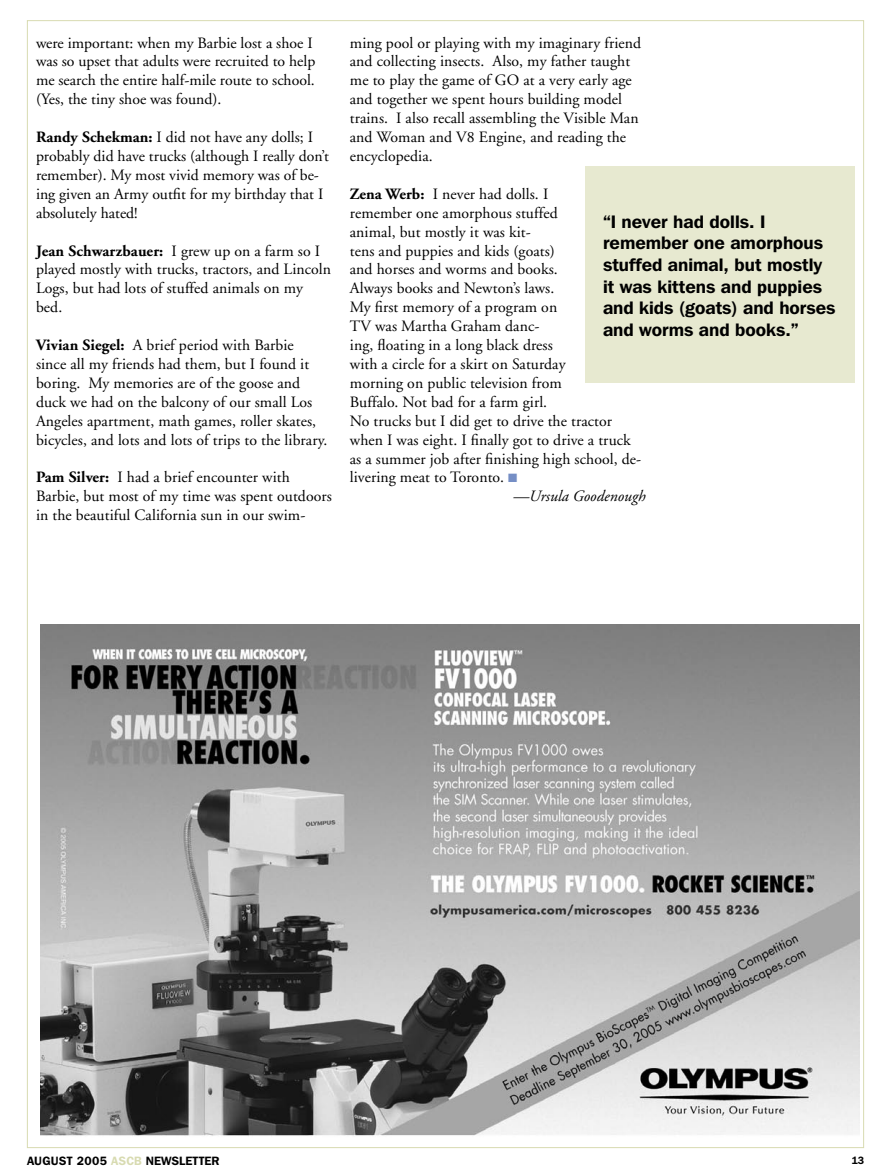
<style>
.page{position:relative;width:891px;height:1175px;background:#fff}
.page>*{position:absolute;margin:0;border:0;box-sizing:border-box;transform-origin:0 0}
.CALL_OUT_BODY{font:600 18px/21.6px "Franklin Gothic IT Cby BT";color:#000}
.t1{font:15.75px/18.9px "Adobe Garamond";letter-spacing:.005em;color:#000}
.t2{font:italic 15.75px "Adobe Garamond";letter-spacing:.005em;color:#000}
.t3{font:600 12px "Franklin Gothic IT Cby BT";letter-spacing:.01em;color:#000}
.t4{font:600 10.5px "Franklin Gothic IT Cby BT";color:#000}
.s1{font-weight:700}
.s2{color:#758ec5}
.s3{color:#d8dbb1}
</style>
<div class="page">
<div style="left:585px;top:166px;width:270px;height:216px;background:#e7e9d0"></div>
<img style="left:40px;top:625px;width:819px;height:511px">
<p class="t1" style="left:36px;top:33px;width:281px">were important: when my Barbie lost a shoe I was so upset that adults were recruited to help me search the entire half-mile route to school. (Yes, the tiny shoe was found).</p>
<p class="t1" style="left:36px;top:128px;width:294px"><span class="s1">Randy Schekman:</span> I did not have any dolls; I probably did have trucks (although I really don’t remember). My most vivid memory was of be&shy;ing given an Army outfit for my birthday that I absolutely hated!</p>
<p class="t1" style="left:36px;top:241px;width:297px"><span class="s1">Jean Schwarzbauer:</span> I grew up on a farm so I played mostly with trucks, tractors, and Lincoln Logs, but had lots of stuffed animals on my bed.</p>
<p class="t1" style="left:36px;top:336px;width:293px"><span class="s1">Vivian Siegel:</span> A brief period with Barbie since all my friends had them, but I found it boring. My memories are of the goose and duck we had on the balcony of our small Los Angeles apartment, math games, roller skates, bicycles, and lots and lots of trips to the library.</p>
<p class="t1" style="left:36px;top:468px;width:297px"><span class="s1">Pam Silver:</span> I had a brief encounter with<br>Barbie, but most of my time was spent outdoors in the beautiful California sun in our swim-</p>
<p class="t1" style="left:350px;top:33px;width:293px">ming pool or playing with my imaginary friend and collecting insects. Also, my father taught me to play the game of GO at a very early age and together we spent hours building model trains. I also recall assembling the Visible Man and Woman and V8 Engine, and reading the encyclopedia.</p>
<p class="t1" style="left:350px;top:185px;width:293px"><span class="s1">Zena Werb:</span> I never had dolls. I<br>remember one amorphous stuffed<br>animal, but mostly it was kit-<br>tens and puppies and kids (goats)<br>and horses and worms and books.<br>Always books and Newton’s laws.<br>My first memory of a program on<br>TV was Martha Graham danc-<br>ing, floating in a long black dress<br>with a circle for a skirt on Saturday<br>morning on public television from<br>Buffalo. Not bad for a farm girl.<br>No trucks but I did get to drive the tractor when I was eight. I finally got to drive a truck as a summer job after finishing high school, de&shy;livering meat to Toronto. <span class="s2">■</span></p>
<p class="t2" style="left:513px;top:488px;width:134px">—Ursula Goodenough</p>
<p class="CALL_OUT_BODY" style="left:603px;top:210px;width:234px">“I never had dolls. I remember one amorphous stuffed animal, but mostly it was kittens and puppies and kids (goats) and horses and worms and books.”</p>
<p class="t3" style="left:27px;top:1152px;width:194px">AUGUST 2005 <span class="s3">ASCB</span> NEWSLETTER</p>
<p class="t4" style="left:852px;top:1153px;width:14px">13</p>
</div>
